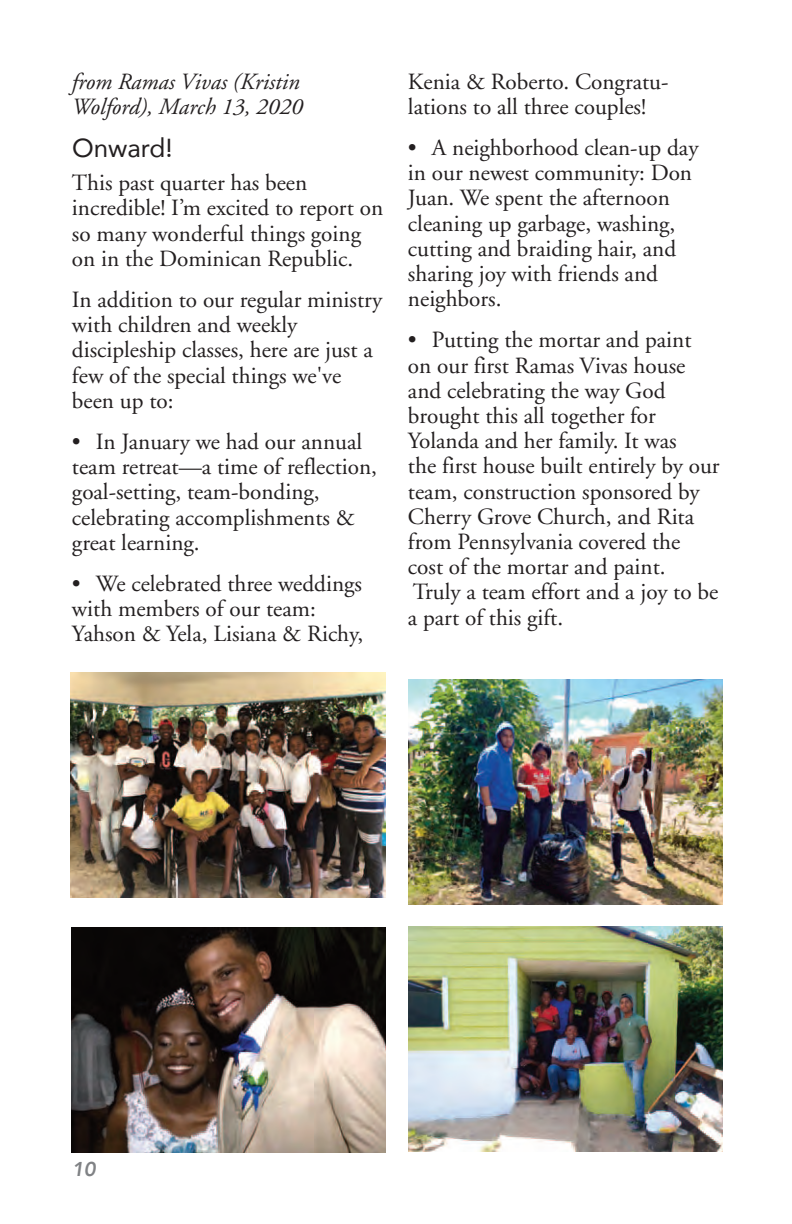
<style>
.page{position:relative;width:792px;height:1224px;background:#fff}
.page>*{position:absolute;margin:0;border:0;box-sizing:border-box;transform-origin:0 0}
.t1{font:26px "Avenir";color:#231f20}
.t2{font:23.2px/25.2px "Adobe Garamond";color:#231f20}
.t3{font:italic 23.2px/25.2px "Adobe Garamond";color:#231f20}
.t4{font:italic 800 20px "Avenir";color:#808285}
</style>
<div class="page">
<img style="left:71px;top:673px;width:314px;height:225px">
<img style="left:71px;top:927px;width:315px;height:225px">
<img style="left:408px;top:680px;width:315px;height:225px">
<img style="left:408px;top:927px;width:315px;height:225px">
<p class="t3" style="left:72px;top:71px;width:232px">from Ramas Vivas (Kristin<br>Wolford), March 13, 2020</p>
<p class="t1" style="left:72px;top:131px;width:102px">Onward!</p>
<p class="t2" style="left:72px;top:172px;width:313px">This past quarter has been incredible! I’m excited to report on so many wonderful things going on in the Dominican Republic.</p>
<p class="t2" style="left:72px;top:289px;width:312px">In addition to our regular ministry with children and weekly discipleship classes, here are just a few of the special things we've been up to:</p>
<p class="t2" style="left:72px;top:431px;width:307px">• In January we had our annual team retreat—a time of reflection, goal-setting, team-bonding, celebrating accomplishments &amp; great learning.</p>
<p class="t2" style="left:72px;top:573px;width:293px">• We celebrated three weddings with members of our team:<br>Yahson &amp; Yela, Lisiana &amp; Richy,</p>
<p class="t2" style="left:408px;top:71px;width:262px">Kenia &amp; Roberto. Congratu&shy;lations to all three couples!</p>
<p class="t2" style="left:408px;top:137px;width:292px">• A neighborhood clean-up day in our newest community: Don<br>Juan. We spent the afternoon cleaning up garbage, washing, cutting and braiding hair, and sharing joy with friends and neighbors.</p>
<p class="t2" style="left:408px;top:330px;width:313px">• Putting the mortar and paint on our first Ramas Vivas house and celebrating the way God brought this all together for<br>Yolanda and her family. It was<br>the first house built entirely by our team, construction sponsored by<br>Cherry Grove Church, and Rita from Pennsylvania covered the cost of the mortar and paint.<br>Truly a team effort and a joy to be a part of this gift.</p>
<p class="t4" style="left:72px;top:1156px;width:25px">10</p>
</div>
